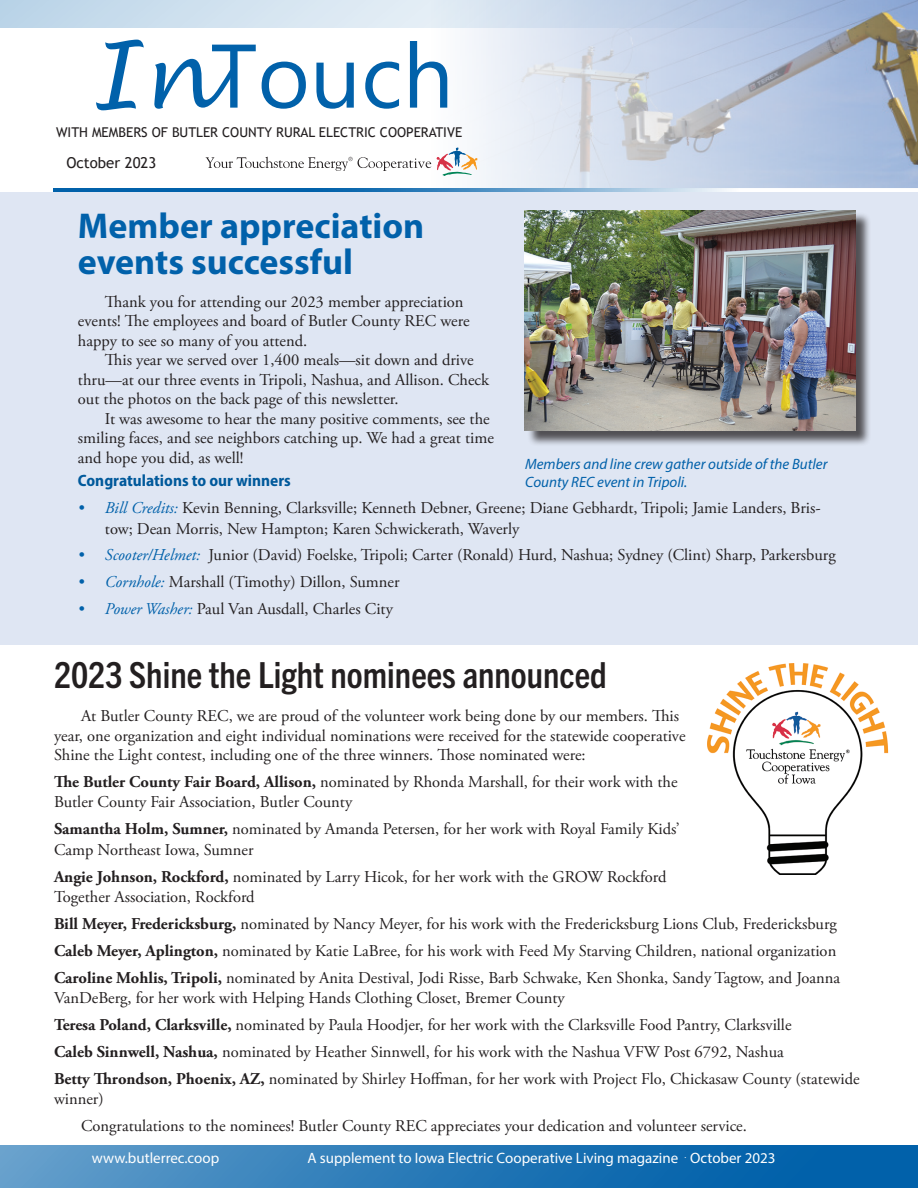
<style>
.page{position:relative;width:918px;height:1188px;background:#fff}
.page>*{position:absolute;margin:0;border:0;box-sizing:border-box;transform-origin:0 0}
.t1{font:90px "Ebrima";color:#0161aa}
.t2{font:700 condensed 36px "Trade Gothic Next LT Pro";color:#231f20}
.t3{font:700 36px/36px "Myriad Pro";color:#0161aa}
.t4{font:16.5px/19.5px "Adobe Garamond Pro";color:#231f20}
.t5{font:700 semi-condensed 16.5px "Myriad Pro";color:#00599b}
.t6{font:15px "Myriad Pro";color:#fff}
.t7{font:italic 15px/18px "Myriad Pro";color:#0161aa}
.t8{font:15px "Trebuchet MS";color:#231f20}
.t9{font:13.5px "Trebuchet MS";color:#231f20}
.s1{font-family:"Lucida Handwriting";font-style:italic}
.s2{font-style:italic;color:#0161aa}
.s3{font-weight:700}
</style>
<div class="page">
<div style="left:0;top:1145px;width:918px;height:43px;background:linear-gradient(to right,#609cca,#0058a5)"></div>
<img style="left:431px;top:28px;width:487px;height:160px">
<svg style="left:437px;top:147px;width:41px;height:29px"></svg>
<svg style="left:206px;top:157px;width:225px;height:14px"></svg>
<svg style="left:0;top:0;width:918px;height:28px;background:#c4d4e7"></svg>
<svg style="left:53px;top:188px;width:865px;height:5px"></svg>
<div style="left:0;top:193px;width:918px;height:452px;background:#dfe6f3"></div>
<img style="left:708px;top:663px;width:181px;height:212px">
<div style="left:527px;top:213px;width:344px;height:234px;background:#231f20;opacity:.75"></div>
<img style="left:525px;top:211px;width:330px;height:219px">
<h1 class="t1" style="left:89px;top:9px;width:367px"><span class="s1">In</span>Touch</h1>
<p class="t9" style="left:56px;top:124px;width:408px">WITH MEMBERS OF BUTLER COUNTY RURAL ELECTRIC COOPERATIVE</p>
<p class="t8" style="left:66px;top:153px;width:91px">October 2023</p>
<h2 class="t3" style="left:78px;top:206px;width:348px">Member appreciation events successful</h2>
<p class="t4" style="left:78px;top:292px;width:393px;text-indent:27px">Thank you for attending our 2023 member appreciation events! The employees and board of Butler County REC were happy to see so many of you attend.</p>
<p class="t4" style="left:78px;top:351px;width:413px;text-indent:27px">This year we served over 1,400 meals—sit down and drive thru—at our three events in Tripoli, Nashua, and Allison. Check out the photos on the back page of this newsletter.</p>
<p class="t4" style="left:78px;top:409px;width:417px;text-indent:27px">It was awesome to hear the many positive comments, see the smiling faces, and see neighbors catching up. We had a great time and hope you did, as well!</p>
<p class="t5" style="left:78px;top:470px;width:214px">Congratulations to our winners</p>
<p class="t4" style="left:105px;top:498px;width:717px;line-height:20.2px;text-indent:-27px"><span class="s2">• Bill Credits:</span> Kevin Benning, Clarksville; Kenneth Debner, Greene; Diane Gebhardt, Tripoli; Jamie Landers, Bris&shy;tow; Dean Morris, New Hampton; Karen Schwickerath, Waverly</p>
<p class="t4" style="left:78px;top:546px;width:759px"><span class="s2">• Scooter/Helmet:</span> Junior (David) Foelske, Tripoli; Carter (Ronald) Hurd, Nashua; Sydney (Clint) Sharp, Parkersburg</p>
<p class="t4" style="left:78px;top:573px;width:323px"><span class="s2">• Cornhole:</span> Marshall (Timothy) Dillon, Sumner</p>
<p class="t4" style="left:78px;top:600px;width:316px"><span class="s2">• Power Washer:</span> Paul Van Ausdall, Charles City</p>
<p class="t7" style="left:525px;top:454px;width:304px">Members and line crew gather outside of the Butler<br>County REC event in Tripoli.</p>
<h2 class="t2" style="left:54px;top:654px;width:554px">2023 Shine the Light nominees announced</h2>
<p class="t4" style="left:54px;top:707px;width:633px;text-indent:27px">At Butler County REC, we are proud of the volunteer work being done by our members. This year, one organization and eight individual nominations were received for the statewide cooperative<br>Shine the Light contest, including one of the three winners. Those nominated were:</p>
<p class="t4" style="left:54px;top:772px;width:625px;line-height:20.2px"><span class="s3">The Butler County Fair Board, Allison,</span> nominated by Rhonda Marshall, for their work with the<br>Butler County Fair Association, Butler County</p>
<p class="t4" style="left:54px;top:820px;width:627px;line-height:20.2px"><span class="s3">Samantha Holm, Sumner,</span> nominated by Amanda Petersen, for her work with Royal Family Kids’<br>Camp Northeast Iowa, Sumner</p>
<p class="t4" style="left:54px;top:867px;width:614px;line-height:20.2px"><span class="s3">Angie Johnson, Rockford,</span> nominated by Larry Hicok, for her work with the GROW Rockford<br>Together Association, Rockford</p>
<p class="t4" style="left:54px;top:911px;width:788px;line-height:27px"><span class="s3">Bill Meyer, Fredericksburg,</span> nominated by Nancy Meyer, for his work with the Fredericksburg Lions Club, Fredericksburg<br><span class="s3">Caleb Meyer, Aplington,</span> nominated by Katie LaBree, for his work with Feed My Starving Children, national organization<br><span class="s3">Caroline Mohlis, Tripoli,</span> nominated by Anita Destival, Jodi Risse, Barb Schwake, Ken Shonka, Sandy Tagtow, and Joanna</p>
<p class="t4" style="left:54px;top:985px;width:807px;line-height:27px">VanDeBerg, for her work with Helping Hands Clothing Closet, Bremer County<br><span class="s3">Teresa Poland, Clarksville,</span> nominated by Paula Hoodjer, for her work with the Clarksville Food Pantry, Clarksville<br><span class="s3">Caleb Sinnwell, Nashua,</span> nominated by Heather Sinnwell, for his work with the Nashua VFW Post 6792, Nashua<br><span class="s3">Betty Throndson, Phoenix, AZ,</span> nominated by Shirley Hoffman, for her work with Project Flo, Chickasaw County (statewide</p>
<p class="t4" style="left:81px;top:1086px;width:667px;line-height:26.2px;text-indent:-27px">winner)<br>Congratulations to the nominees! Butler County REC appreciates your dedication and volunteer service.</p>
<p class="t6" style="left:92px;top:1148px;width:129px">www.butlerrec.coop</p>
<p class="t6" style="left:307px;top:1148px;width:470px">A supplement to Iowa Electric Cooperative Living magazine <sup>.</sup> October 2023</p>
</div>
